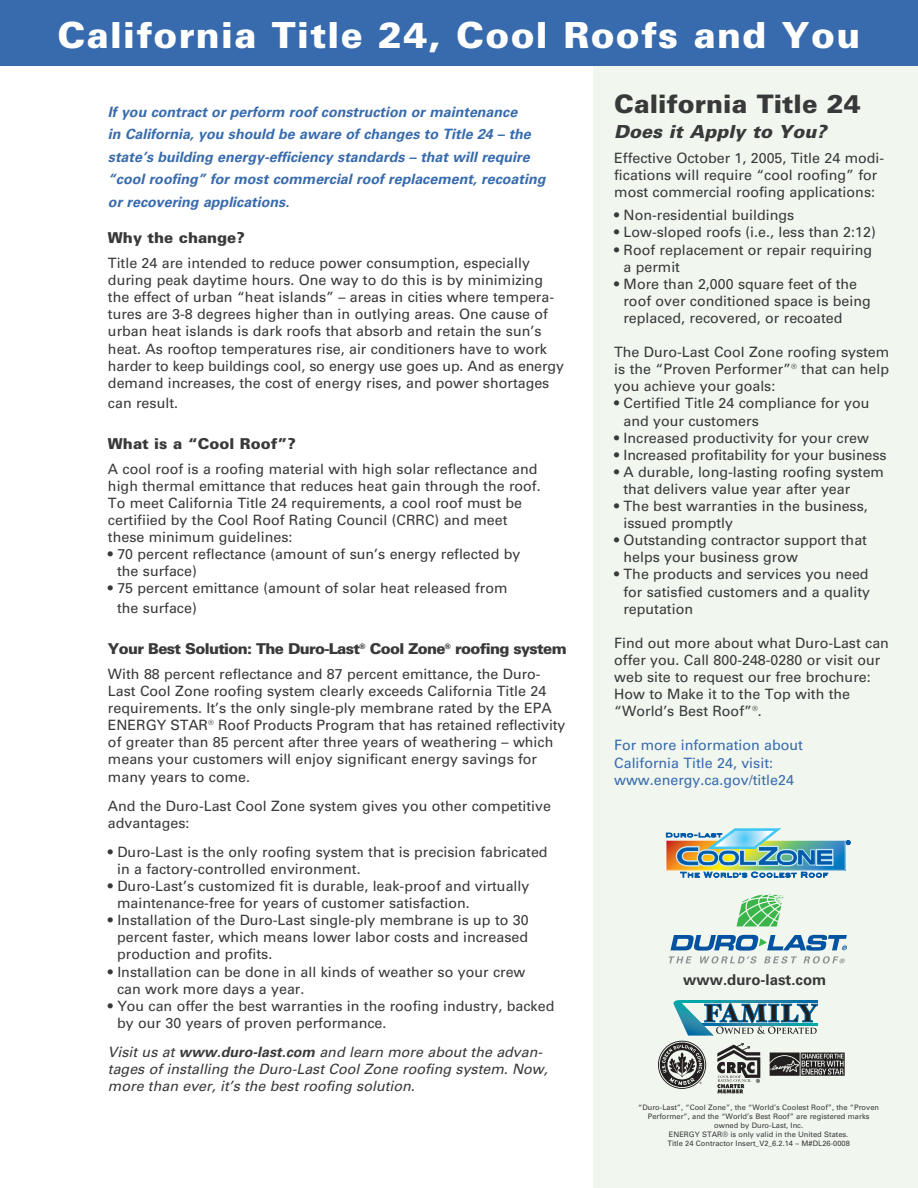
<style>
.page{position:relative;width:918px;height:1188px;background:#fff}
.page>*{position:absolute;margin:0;border:0;box-sizing:border-box;transform-origin:0 0}
.t1{font:900 36px "Univers LT Std";letter-spacing:.035em;color:#fff}
.t2{font:900 25.5px "Univers LT Std";color:#39383a}
.t3{font:italic 900 18px "Univers LT Std";color:#39383a}
.t4{font:900 15px "Univers LT Std";letter-spacing:-.045em;color:#39383a}
.t5{font:900 15px "Univers LT Std";color:#39383a}
.t6{font:700 15px "Univers LT Std";color:#39383a}
.t7{font:14.25px/17.1px "Univers LT Std";color:#39383a}
.t8{font:italic 700 14.25px/22.5px "Univers LT Std";color:#386bad}
.t9{font:italic 14.25px/17.1px "Univers LT Std";color:#39383a}
.t10{font:14.25px/17.1px "Univers LT Std";color:#386bad}
.t11{font:7.5px/9px "Univers LT Std";color:#39383a;text-align:center}
.s1{font-weight:700}
</style>
<div class="page">
<div style="left:594px;top:0;width:324px;height:1188px;background:#f1f7ef"></div>
<div style="left:0;top:0;width:918px;height:66px;background:#386bad"></div>
<img style="left:666px;top:828px;width:184px;height:50px">
<svg style="left:669px;top:894px;width:178px;height:70px"></svg>
<svg style="left:658px;top:1000px;width:187px;height:93px"></svg>
<h1 class="t1" style="left:58px;top:22px;width:804px">California Title 24, Cool Roofs and You</h1>
<p class="t8" style="left:108px;top:102px;width:439px">If you contract or perform roof construction or maintenance<br>in California, you should be aware of changes to Title 24 – the state’s building energy-efficiency standards – that will require “cool roofing” for most commercial roof replacement, recoating or recovering applications.</p>
<p class="t5" style="left:108px;top:232px;width:138px">Why the change?</p>
<p class="t7" style="left:108px;top:256px;width:457px">Title 24 are intended to reduce power consumption, especially during peak daytime hours. One way to do this is by minimizing the effect of urban “heat islands” – areas in cities where tempera&shy;tures are 3-8 degrees higher than in outlying areas. One cause of urban heat islands is dark roofs that absorb and retain the sun’s heat. As rooftop temperatures rise, air conditioners have to work harder to keep buildings cool, so energy use goes up. And as energy demand increases, the cost of energy rises, and power shortages</p>
<p class="t7" style="left:108px;top:395px;width:72px">can result.</p>
<p class="t5" style="left:108px;top:438px;width:189px">What is a “Cool Roof”?</p>
<p class="t7" style="left:108px;top:461px;width:434px">A cool roof is a roofing material with high solar reflectance and high thermal emittance that reduces heat gain through the roof.<br>To meet California Title 24 requirements, a cool roof must be certifiied by the Cool Roof Rating Council (CRRC) and meet these minimum guidelines:</p>
<p class="t7" style="left:117px;top:547px;width:405px;text-indent:-9px">• 70 percent reflectance (amount of sun’s energy reflected by the surface)</p>
<p class="t7" style="left:117px;top:580px;width:392px;line-height:19.8px;text-indent:-9px">• 75 percent emittance (amount of solar heat released from the surface)</p>
<p class="t4" style="left:108px;top:643px;width:460px">Your Best Solution: The Duro-Last<sup>®</sup> Cool Zone<sup>®</sup> roofing system</p>
<p class="t7" style="left:108px;top:667px;width:459px">With 88 percent reflectance and 87 percent emittance, the Duro-Last Cool Zone roofing system clearly exceeds California Title 24 requirements. It’s the only single-ply membrane rated by the EPA ENERGY STAR<sup>®</sup> Roof Products Program that has retained reflectivity of greater than 85 percent after three years of weathering – which means your customers will enjoy significant energy savings for many years to come.</p>
<p class="t7" style="left:108px;top:798px;width:444px">And the Duro-Last Cool Zone system gives you other competitive advantages:</p>
<p class="t7" style="left:117px;top:845px;width:432px;text-indent:-9px">• Duro-Last is the only roofing system that is precision fabricated in a factory-controlled environment.</p>
<p class="t7" style="left:117px;top:879px;width:414px;text-indent:-9px">• Duro-Last’s customized fit is durable, leak-proof and virtually maintenance-free for years of customer satisfaction.</p>
<p class="t7" style="left:117px;top:913px;width:413px;text-align:justify;text-indent:-9px">• Installation of the Duro-Last single-ply membrane is up to 30 percent faster, which means lower labor costs and increased production and profits.</p>
<p class="t7" style="left:117px;top:964px;width:410px;text-indent:-9px">• Installation can be done in all kinds of weather so your crew can work more days a year.</p>
<p class="t7" style="left:117px;top:998px;width:439px;text-indent:-9px">• You can offer the best warranties in the roofing industry, backed by our 30 years of proven performance.</p>
<p class="t9" style="left:108px;top:1045px;width:441px">Visit us at <span class="s1">www.duro-last.com</span> and learn more about the advan&shy;tages of installing the Duro-Last Cool Zone roofing system. Now, more than ever, it’s the best roofing solution.</p>
<h2 class="t2" style="left:614px;top:95px;width:248px">California Title 24</h2>
<p class="t3" style="left:614px;top:125px;width:214px">Does it Apply to You?</p>
<p class="t7" style="left:614px;top:151px;width:272px">Effective October 1, 2005, Title 24 modi&shy;fications will require “cool roofing” for most commercial roofing applications:</p>
<p class="t7" style="left:614px;top:208px;width:181px">• Non-residential buildings</p>
<p class="t7" style="left:614px;top:225px;width:263px">• Low-sloped roofs (i.e., less than 2:12)</p>
<p class="t7" style="left:623px;top:242px;width:250px;text-indent:-9px">• Roof replacement or repair requiring a permit</p>
<p class="t7" style="left:623px;top:276px;width:249px;text-indent:-9px">• More than 2,000 square feet of the roof over conditioned space is being replaced, recovered, or recoated</p>
<p class="t7" style="left:614px;top:345px;width:277px;text-align:justify">The Duro-Last Cool Zone roofing system is the “Proven Performer”<sup>®</sup> that can help you achieve your goals:</p>
<p class="t7" style="left:623px;top:396px;width:248px;text-indent:-9px">• Certified Title 24 compliance for you and your customers</p>
<p class="t7" style="left:614px;top:430px;width:256px">• Increased productivity for your crew</p>
<p class="t7" style="left:614px;top:447px;width:274px">• Increased profitability for your business</p>
<p class="t7" style="left:623px;top:464px;width:262px;text-indent:-9px">• A durable, long-lasting roofing system that delivers value year after year</p>
<p class="t7" style="left:623px;top:499px;width:246px;text-indent:-9px">• The best warranties in the business, issued promptly</p>
<p class="t7" style="left:623px;top:533px;width:245px;text-indent:-9px">• Outstanding contractor support that helps your business grow</p>
<p class="t7" style="left:623px;top:567px;width:248px;text-align:justify;text-indent:-9px">• The products and services you need for satisfied customers and a quality reputation</p>
<p class="t7" style="left:614px;top:635px;width:276px">Find out more about what Duro-Last can offer you. Call 800-248-0280 or visit our web site to request our free brochure:<br>How to Make it to the Top with the “World’s Best Roof”<sup>®</sup>.</p>
<p class="t10" style="left:614px;top:738px;width:190px">For more information about<br>California Title 24, visit: www.energy.ca.gov/title24</p>
<p class="t6" style="left:683px;top:974px;width:145px">www.duro-last.com</p>
<p class="t11" style="left:638px;top:1103px;width:242px">“Duro-Last”, “Cool Zone”, the “World’s Coolest Roof”, the “Proven Performer”, and the “World’s Best Roof” are registered marks owned by Duro-Last, Inc.<br>ENERGY STAR® is only valid in the United States.<br>Title 24 Contractor Insert_V2_6.2.14 – M#DL26-0008</p>
</div>
